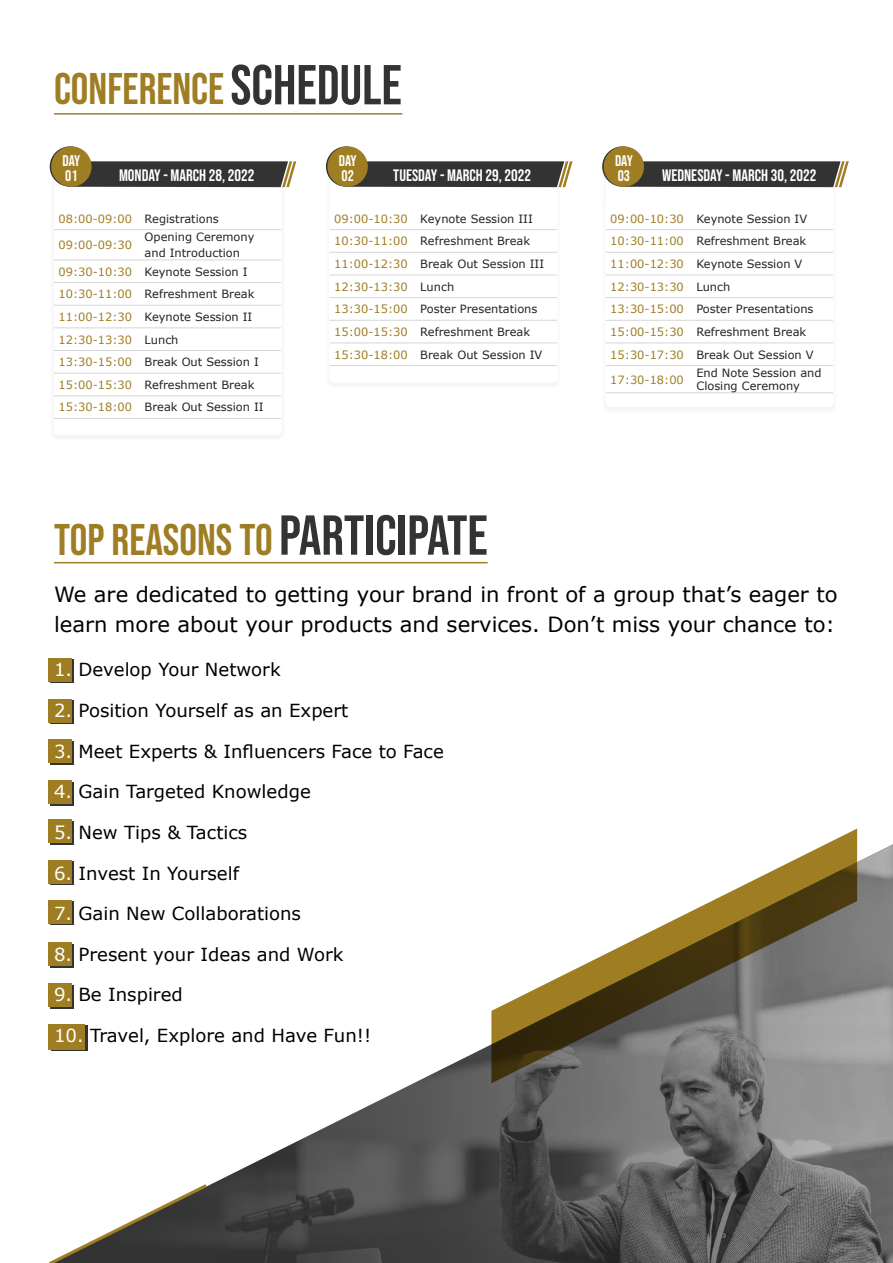
<style>
.page{position:relative;width:893px;height:1263px;background:#fff}
.page>*{position:absolute;margin:0;border:0;box-sizing:border-box;transform-origin:0 0}
.t1{font:44.1px "Bebas Neue";color:#9f7d23}
.t2{font:21px/30px "Verdana";color:#000}
.t3{font:18px "Verdana";color:#000}
.t4{font:16.5px "Bebas Neue";color:#fff}
.t5{font:15.3px/15.3px "Bebas Neue";color:#fff}
.t6{font:11.4px/22.6px "Verdana";color:#232323}
.t7{font:11.4px "Verdana";color:#9f7d23}
.s1{font-size:56.1px;color:#333}
.s2{color:#9f7d23}
.s3{color:#fff}
</style>
<div class="page">
<svg style="left:49px;top:658px;width:25px;height:25px"></svg>
<svg style="left:49px;top:699px;width:25px;height:25px"></svg>
<svg style="left:49px;top:739px;width:25px;height:25px"></svg>
<svg style="left:49px;top:780px;width:25px;height:25px"></svg>
<svg style="left:49px;top:819px;width:25px;height:25px"></svg>
<svg style="left:49px;top:860px;width:4px;height:25px"></svg>
<svg style="left:49px;top:900px;width:4px;height:25px"></svg>
<svg style="left:49px;top:943px;width:4px;height:25px"></svg>
<svg style="left:49px;top:983px;width:4px;height:25px"></svg>
<svg style="left:49px;top:1024px;width:4px;height:27px"></svg>
<svg style="left:53px;top:844px;width:35px;height:207px"></svg>
<img style="left:210px;top:844px;width:683px;height:419px">
<svg style="left:491px;top:828px;width:366px;height:255px"></svg>
<svg style="left:49px;top:1184px;width:161px;height:79px"></svg>
<div style="left:49px;top:169px;width:238px;height:273px;background:#f9f9f9"></div>
<div style="left:54px;top:171px;width:228px;height:264px;background:#fff;border-radius:4px"></div>
<svg style="left:54px;top:259px;width:227px;height:137px"></svg>
<hr style="left:54px;top:229px;width:86px;height:1px;background:#d6d6d6">
<hr style="left:54px;top:260px;width:86px;height:1px;background:#d6d6d6">
<hr style="left:54px;top:282px;width:86px;height:1px;background:#d6d6d6">
<hr style="left:54px;top:305px;width:86px;height:1px;background:#d6d6d6">
<hr style="left:54px;top:328px;width:86px;height:1px;background:#d6d6d6">
<hr style="left:54px;top:350px;width:86px;height:1px;background:#d6d6d6">
<hr style="left:54px;top:373px;width:86px;height:1px;background:#d6d6d6">
<hr style="left:140px;top:229px;width:141px;height:1px;background:#d6d6d6">
<hr style="left:140px;top:260px;width:141px;height:1px;background:#d6d6d6">
<hr style="left:140px;top:282px;width:141px;height:1px;background:#d6d6d6">
<hr style="left:140px;top:305px;width:141px;height:1px;background:#d6d6d6">
<hr style="left:140px;top:328px;width:141px;height:1px;background:#d6d6d6">
<hr style="left:140px;top:350px;width:141px;height:1px;background:#d6d6d6">
<hr style="left:140px;top:373px;width:141px;height:1px;background:#d6d6d6">
<hr style="left:54px;top:396px;width:86px;height:1px;background:#d6d6d6">
<hr style="left:54px;top:418px;width:86px;height:1px;background:#d6d6d6">
<hr style="left:140px;top:396px;width:141px;height:1px;background:#d6d6d6">
<hr style="left:140px;top:418px;width:141px;height:1px;background:#d6d6d6">
<svg style="left:50px;top:146px;width:40px;height:41px"></svg>
<svg style="left:76px;top:161px;width:220px;height:26px;background:#3f3e3c"></svg>
<div style="left:51px;top:146px;width:41px;height:41px;background:#9f7d23;border-radius:50%"></div>
<div style="left:325px;top:169px;width:237px;height:221px;background:#fafafa"></div>
<div style="left:330px;top:171px;width:227px;height:212px;background:#fff;border-radius:4px"></div>
<svg style="left:330px;top:274px;width:227px;height:69px"></svg>
<hr style="left:330px;top:229px;width:86px;height:1px;background:#d6d6d6">
<hr style="left:330px;top:252px;width:86px;height:1px;background:#d6d6d6">
<hr style="left:330px;top:275px;width:86px;height:1px;background:#d6d6d6">
<hr style="left:330px;top:297px;width:86px;height:1px;background:#d6d6d6">
<hr style="left:330px;top:320px;width:86px;height:1px;background:#d6d6d6">
<hr style="left:330px;top:343px;width:86px;height:1px;background:#d6d6d6">
<hr style="left:330px;top:365px;width:86px;height:1px;background:#d6d6d6">
<hr style="left:416px;top:229px;width:141px;height:1px;background:#d6d6d6">
<hr style="left:416px;top:252px;width:141px;height:1px;background:#d6d6d6">
<hr style="left:416px;top:275px;width:141px;height:1px;background:#d6d6d6">
<hr style="left:416px;top:297px;width:141px;height:1px;background:#d6d6d6">
<hr style="left:416px;top:320px;width:141px;height:1px;background:#d6d6d6">
<hr style="left:416px;top:343px;width:141px;height:1px;background:#d6d6d6">
<hr style="left:416px;top:365px;width:141px;height:1px;background:#d6d6d6">
<svg style="left:326px;top:146px;width:40px;height:41px"></svg>
<svg style="left:352px;top:161px;width:221px;height:26px;background:#3f3e3c"></svg>
<div style="left:327px;top:146px;width:41px;height:41px;background:#9f7d23;border-radius:50%"></div>
<div style="left:601px;top:169px;width:237px;height:246px;background:#fafafa"></div>
<div style="left:606px;top:171px;width:227px;height:236px;background:#fff;border-radius:4px"></div>
<svg style="left:606px;top:274px;width:227px;height:119px"></svg>
<hr style="left:606px;top:229px;width:86px;height:1px;background:#d6d6d6">
<hr style="left:606px;top:252px;width:86px;height:1px;background:#d6d6d6">
<hr style="left:606px;top:275px;width:86px;height:1px;background:#d6d6d6">
<hr style="left:606px;top:297px;width:86px;height:1px;background:#d6d6d6">
<hr style="left:606px;top:320px;width:86px;height:1px;background:#d6d6d6">
<hr style="left:606px;top:343px;width:86px;height:1px;background:#d6d6d6">
<hr style="left:606px;top:365px;width:86px;height:1px;background:#d6d6d6">
<hr style="left:606px;top:393px;width:86px;height:1px;background:#d6d6d6">
<hr style="left:692px;top:229px;width:141px;height:1px;background:#d6d6d6">
<hr style="left:692px;top:252px;width:141px;height:1px;background:#d6d6d6">
<hr style="left:692px;top:275px;width:141px;height:1px;background:#d6d6d6">
<hr style="left:692px;top:297px;width:141px;height:1px;background:#d6d6d6">
<hr style="left:692px;top:320px;width:141px;height:1px;background:#d6d6d6">
<hr style="left:692px;top:343px;width:141px;height:1px;background:#d6d6d6">
<hr style="left:692px;top:365px;width:141px;height:1px;background:#d6d6d6">
<hr style="left:692px;top:393px;width:141px;height:1px;background:#d6d6d6">
<svg style="left:602px;top:146px;width:41px;height:41px"></svg>
<svg style="left:628px;top:161px;width:221px;height:26px;background:#3f3e3c"></svg>
<div style="left:604px;top:146px;width:40px;height:41px;background:#9f7d23;border-radius:50%"></div>
<hr style="left:54px;top:113px;width:348px;height:2px;background:#9f7d23">
<hr style="left:54px;top:562px;width:434px;height:1px;background:#9f7d23">
<h1 class="t1" style="left:54px;top:64px;width:349px">CONFERENCE<span class="s1">SCHEDULE</span></h1>
<h3 class="t5" style="left:63px;top:153px;width:19px">DAY<br>01</h3>
<h3 class="t4" style="left:119px;top:166px;width:137px">MONDAY - MARCH 28, 2022</h3>
<h3 class="t5" style="left:339px;top:153px;width:19px">DAY<br>02</h3>
<h3 class="t4" style="left:393px;top:166px;width:139px">TUESDAY - MARCH 29, 2022</h3>
<h3 class="t5" style="left:615px;top:153px;width:19px">DAY<br>03</h3>
<h3 class="t4" style="left:662px;top:166px;width:156px">WEDNESDAY - MARCH 30, 2022</h3>
<p class="t6" style="left:59px;top:207px;width:162px"><span class="s2">08:00-09:00</span> Registrations</p>
<p class="t7" style="left:59px;top:237px;width:75px">09:00-09:30</p>
<p class="t6" style="left:145px;top:228px;width:111px;line-height:16.6px">Opening Ceremony and Introduction</p>
<p class="t6" style="left:59px;top:260px;width:207px"><span class="s2">09:30-10:30</span> Keynote Session I<br><span class="s2">10:30-11:00</span> Refreshment Break<br><span class="s2">11:00-12:30</span> Keynote Session II<br><span class="s2">12:30-13:30</span> Lunch<br><span class="s2">13:30-15:00</span> Break Out Session I<br><span class="s2">15:00-15:30</span> Refreshment Break<br><span class="s2">15:30-18:00</span> Break Out Session II</p>
<p class="t6" style="left:334px;top:207px;width:211px"><span class="s2">09:00-10:30</span> Keynote Session III<br><span class="s2">10:30-11:00</span> Refreshment Break<br><span class="s2">11:00-12:30</span> Break Out Session III<br><span class="s2">12:30-13:30</span> Lunch<br><span class="s2">13:30-15:00</span> Poster Presentations<br><span class="s2">15:00-15:30</span> Refreshment Break<br><span class="s2">15:30-18:00</span> Break Out Session IV</p>
<p class="t6" style="left:610px;top:207px;width:205px"><span class="s2">09:00-10:30</span> Keynote Session IV<br><span class="s2">10:30-11:00</span> Refreshment Break<br><span class="s2">11:00-12:30</span> Keynote Session V<br><span class="s2">12:30-13:30</span> Lunch<br><span class="s2">13:30-15:00</span> Poster Presentations<br><span class="s2">15:00-15:30</span> Refreshment Break<br><span class="s2">15:30-17:30</span> Break Out Session V</p>
<p class="t7" style="left:610px;top:371px;width:75px">17:30-18:00</p>
<p class="t6" style="left:696px;top:366px;width:127px;line-height:13.6px">End Note Session and<br>Closing Ceremony</p>
<h1 class="t1" style="left:54px;top:514px;width:435px">TOP REASONS TO <span class="s1">PARTICIPATE</span></h1>
<h2 class="t2" style="left:54px;top:579px;width:785px">We are dedicated to getting your brand in front of a group that’s eager to learn more about your products and services. Don’t miss your chance to:</h2>
<h3 class="t3" style="left:54px;top:657px;width:228px"><span class="s3">1.</span> Develop Your Network</h3>
<h3 class="t3" style="left:54px;top:698px;width:296px"><span class="s3">2.</span> Position Yourself as an Expert</h3>
<h3 class="t3" style="left:54px;top:739px;width:391px"><span class="s3">3.</span> Meet Experts &amp; Influencers Face to Face</h3>
<h3 class="t3" style="left:54px;top:779px;width:258px"><span class="s3">4.</span> Gain Targeted Knowledge</h3>
<h3 class="t3" style="left:54px;top:820px;width:195px"><span class="s3">5.</span> New Tips &amp; Tactics</h3>
<h3 class="t3" style="left:54px;top:860px;width:187px"><span class="s3">6.</span> Invest In Yourself</h3>
<h3 class="t3" style="left:54px;top:901px;width:249px"><span class="s3">7.</span> Gain New Collaborations</h3>
<h3 class="t3" style="left:54px;top:942px;width:291px"><span class="s3">8.</span> Present your Ideas and Work</h3>
<h3 class="t3" style="left:54px;top:982px;width:130px"><span class="s3">9.</span> Be Inspired</h3>
<h3 class="t3" style="left:54px;top:1023px;width:319px"><span class="s3">10.</span> Travel, Explore and Have Fun!!</h3>
</div>
